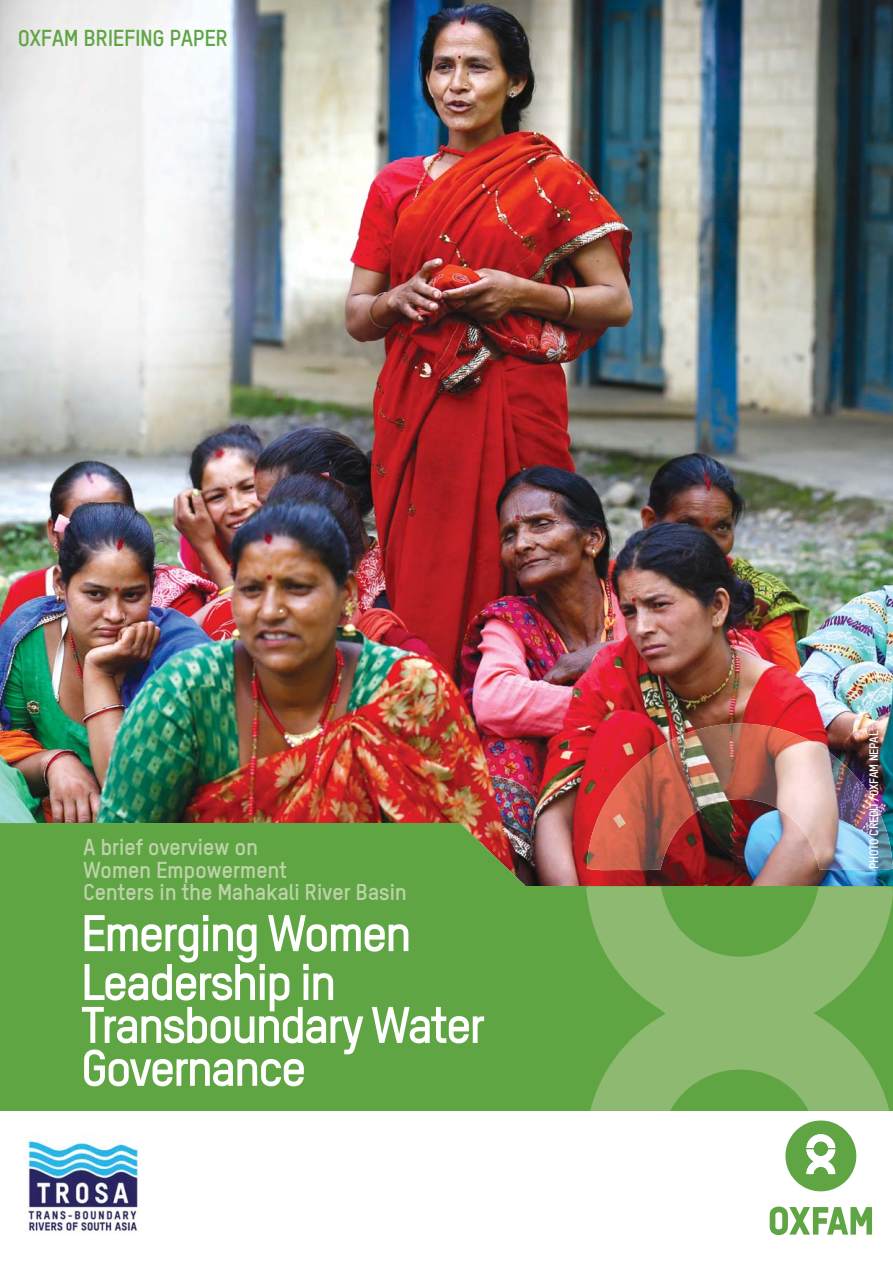
<style>
.page{position:relative;width:893px;height:1263px;background:#fff}
.page>*{position:absolute;margin:0;border:0;box-sizing:border-box;transform-origin:0 0}
.t1{font:700 50.55px/48.9px "Oxfam TSTARPRO";letter-spacing:-.06em;color:#fff}
.t2{font:700 22.5px/22.5px "Oxfam TSTARPRO";letter-spacing:-.02em;color:#bed3aa}
.t3{font:700 22.5px "Oxfam TSTARPRO";letter-spacing:-.02em;color:#60a544}
.t4{font:700 12px "Oxfam TSTARPRO";letter-spacing:-.02em;color:#fff}
</style>
<div class="page">
<img style="left:0;top:0;width:893px;height:886px">
<svg style="left:0;top:823px;width:528px;height:63px"></svg>
<div style="left:0;top:886px;width:893px;height:225px;background:#60a544"></div>
<div style="left:84px;top:839px;width:174px;height:17px;background:#60a544"></div>
<div style="left:84px;top:862px;width:203px;height:21px;background:#60a544"></div>
<hr style="left:85px;top:884px;width:320px;height:2px;background:#60a544">
<img style="left:587px;top:724px;width:306px;height:146px">
<svg style="left:586px;top:886px;width:307px;height:225px;fill:#8eb971"></svg>
<img style="left:26px;top:1140px;width:114px;height:93px">
<svg style="left:785px;top:1120px;width:72px;height:72px"></svg>
<svg style="left:769px;top:1206px;width:103px;height:29px"></svg>
<p class="t3" style="left:18px;top:26px;width:212px">OXFAM BRIEFING PAPER</p>
<p class="t2" style="left:83px;top:836px;width:325px">A brief overview on<br>Women Empowerment<br>Centers in the Mahakali River Basin</p>
<h1 class="t1" style="left:81px;top:909px;width:333px">Emerging Women<br>Leadership in</h1>
<h1 class="t1" style="left:81px;top:1004px;width:406px;line-height:42.9px">Transboundary Water<br>Governance</h1>
<p class="t4" style="left:867px;top:869px;width:140px;rotate:-90deg">PHOTO CREDIT/OXFAM NEPAL</p>
</div>
